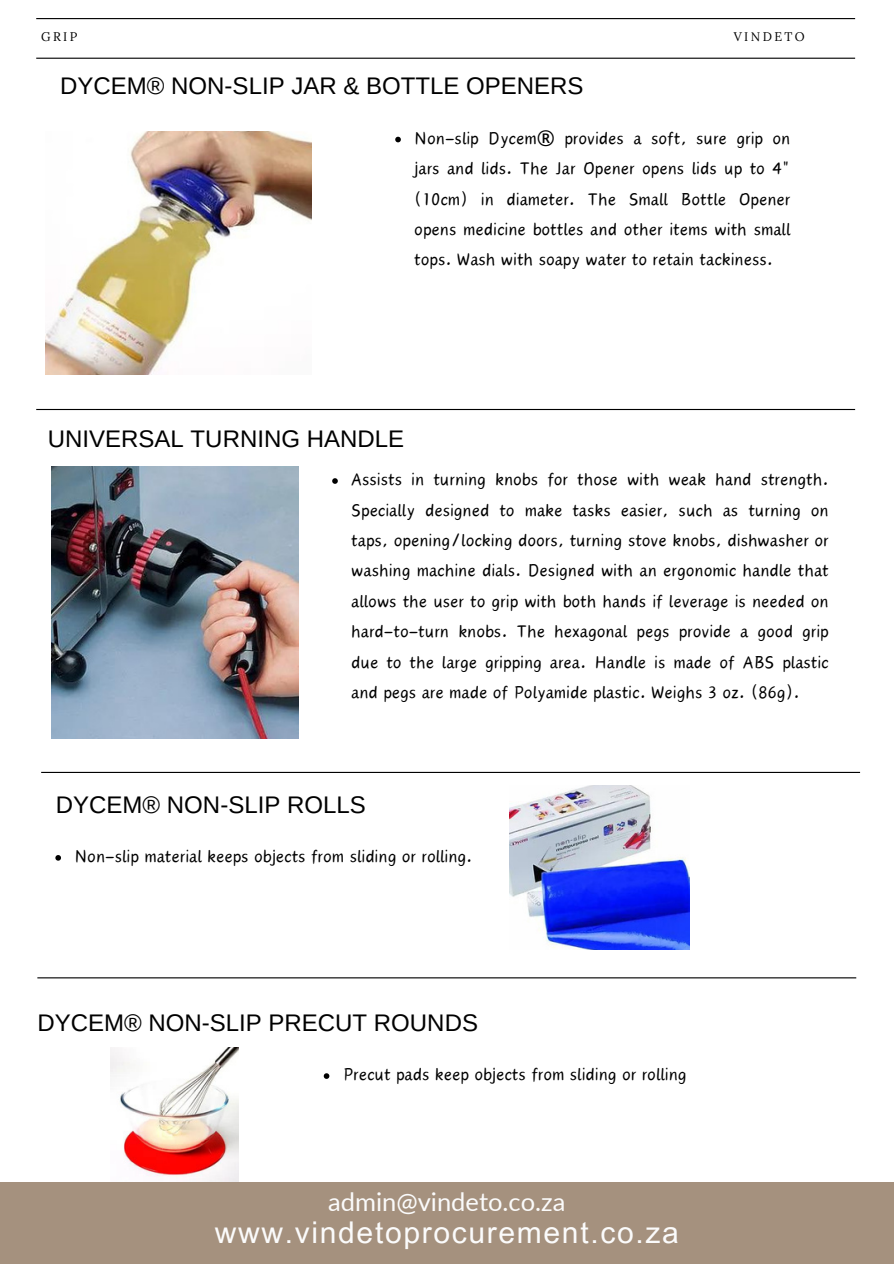
<style>
.page{position:relative;width:894px;height:1264px;background:#fff}
.page>*{position:absolute;margin:0;border:0;box-sizing:border-box;transform-origin:0 0}
.t1{font:30px "Arial MT Pro";letter-spacing:.055em;color:#fbfbfb}
.t2{font:25.5px "Lato";color:#fbfbfb}
.t3{font:24px "Arimo";color:#000}
.t4{font:21.75px/30.3px "Canva Wander World";color:#000;text-align:justify}
.t5{font:12.45px "Lora";letter-spacing:.19em;color:#000}
.s1{font-family:"Noto Sans"}
</style>
<div class="page">
<hr style="left:36px;top:18px;width:818px;height:1px;background:#000">
<hr style="left:36px;top:58px;width:818px;height:1px;background:#000">
<div style="left:0;top:1181px;width:893px;height:82px;background:#a5917e"></div>
<hr style="left:36px;top:409px;width:818px;height:1px;background:#000">
<img style="left:46px;top:131px;width:265px;height:243px">
<svg style="left:395px;top:137px;width:6px;height:5px"></svg>
<img style="left:52px;top:467px;width:246px;height:271px">
<svg style="left:332px;top:478px;width:6px;height:6px"></svg>
<hr style="left:41px;top:771px;width:818px;height:2px;background:#000">
<hr style="left:37px;top:977px;width:819px;height:1px;background:#000">
<img style="left:509px;top:785px;width:180px;height:164px">
<img style="left:111px;top:1047px;width:127px;height:134px">
<svg style="left:55px;top:855px;width:6px;height:5px"></svg>
<svg style="left:323px;top:1073px;width:6px;height:5px"></svg>
<p class="t5" style="left:41px;top:28px;width:38px">GRIP</p>
<p class="t5" style="left:733px;top:28px;width:72px">VINDETO</p>
<h2 class="t3" style="left:60px;top:73px;width:524px">DYCEM® NON-SLIP JAR &amp; BOTTLE OPENERS</h2>
<p class="t4" style="left:414px;top:123px;width:377px">Non-slip Dycem<span class="s1">®</span> provides a soft, sure grip on jars and lids. The Jar Opener opens lids up to 4" (10cm) in diameter. The Small Bottle Opener opens medicine bottles and other items with small tops. Wash with soapy water to retain tackiness.</p>
<p class="t3" style="left:48px;top:426px;width:357px">UNIVERSAL TURNING HANDLE</p>
<h2 class="t4" style="left:351px;top:464px;width:479px">Assists in turning knobs for those with weak hand strength.<br>Specially designed to make tasks easier, such as turning on taps, opening/locking doors, turning stove knobs, dishwasher or washing machine dials. Designed with an ergonomic handle that allows the user to grip with both hands if leverage is needed on hard-to-turn knobs. The hexagonal pegs provide a good grip due to the large gripping area. Handle is made of ABS plastic and pegs are made of Polyamide plastic. Weighs 3 oz. (86g).</h2>
<p class="t3" style="left:56px;top:791px;width:311px">DYCEM® NON-SLIP ROLLS</p>
<p class="t4" style="left:74px;top:841px;width:399px">Non-slip material keeps objects from sliding or rolling.</p>
<h3 class="t3" style="left:37px;top:1009px;width:442px">DYCEM® NON-SLIP PRECUT ROUNDS</h3>
<h1 class="t4" style="left:343px;top:1059px;width:345px">Precut pads keep objects from sliding or rolling</h1>
<p class="t2" style="left:328px;top:1185px;width:239px">admin@vindeto.co.za</p>
<p class="t1" style="left:215px;top:1221px;width:465px">www.vindetoprocurement.co.za</p>
</div>
